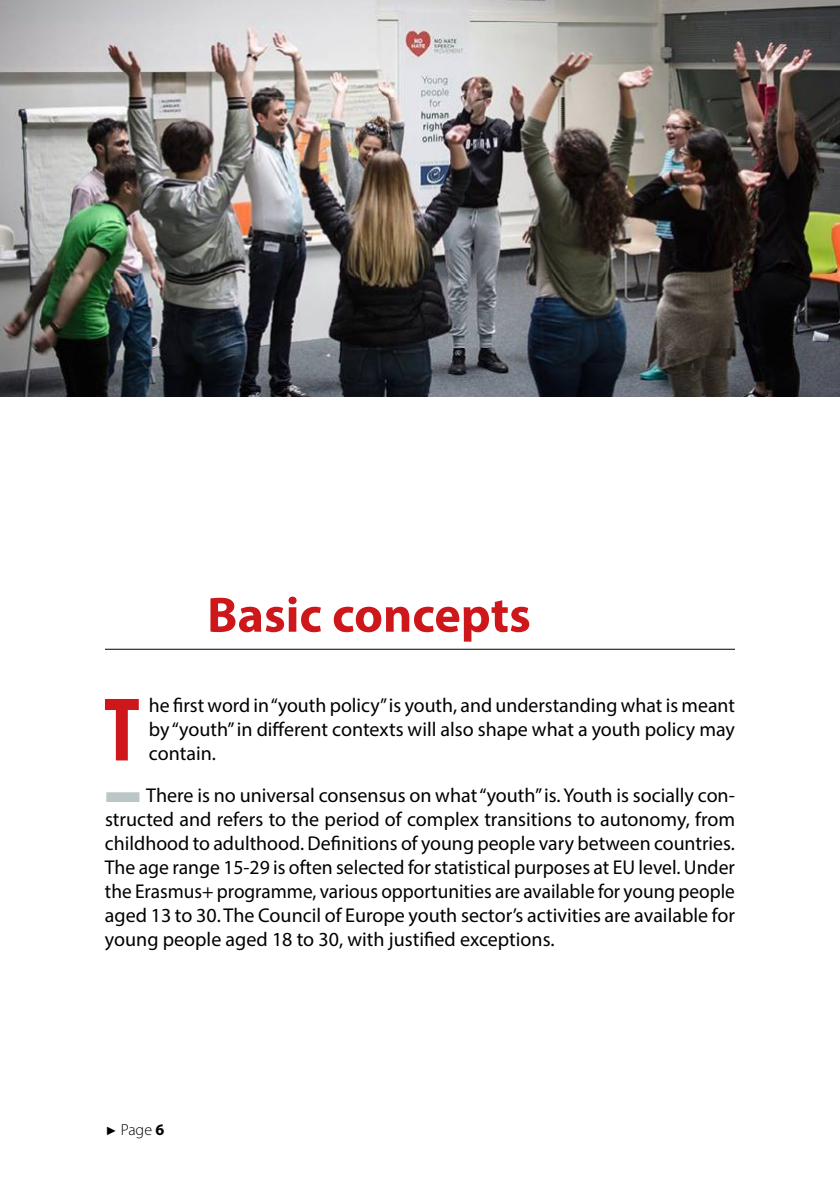
<style>
.page{position:relative;width:840px;height:1191px;background:#fff}
.page>*{position:absolute;margin:0;border:0;box-sizing:border-box;transform-origin:0 0}
.t1{font:700 condensed 91.2px "Myriad Pro";color:#cd171a}
.t2{font:700 50px "Myriad Pro";color:#cd171a}
.t3{font:20px/24px "Myriad Pro";color:#000;text-align:justify}
.t4{font:300 16px "Myriad Pro";color:#000}
.s1{color:#bac7c6}
.s2{font-family:"Arial";font-weight:400;font-size:12px}
.s3{font-weight:700}
</style>
<div class="page">
<hr style="left:105px;top:649px;width:629px;height:1px;background:#000">
<img style="left:0;top:0;width:839px;height:396px">
<h2 class="t2" style="left:207px;top:582px;width:325px">Basic concepts</h2>
<h1 class="t1" style="left:104px;top:673px;width:37px">T</h1>
<p class="t3" style="left:149px;top:693px;width:587px">he first word in “youth policy” is youth, and understanding what is meant by “youth” in different contexts will also shape what a youth policy may contain.</p>
<p class="t3" style="left:105px;top:782px;width:631px"><span class="s1">■</span>There is no universal consensus on what “youth” is. Youth is socially con&shy;structed and refers to the period of complex transitions to autonomy, from childhood to adulthood. Definitions of young people vary between countries.<br>The age range 15-29 is often selected for statistical purposes at EU level. Under the Erasmus+ programme, various opportunities are available for young people aged 13 to 30. The Council of Europe youth sector’s activities are available for young people aged 18 to 30, with justified exceptions.</p>
<p class="t4" style="left:105px;top:1120px;width:60px"><span class="s2">►</span> Page <span class="s3">6</span></p>
</div>
